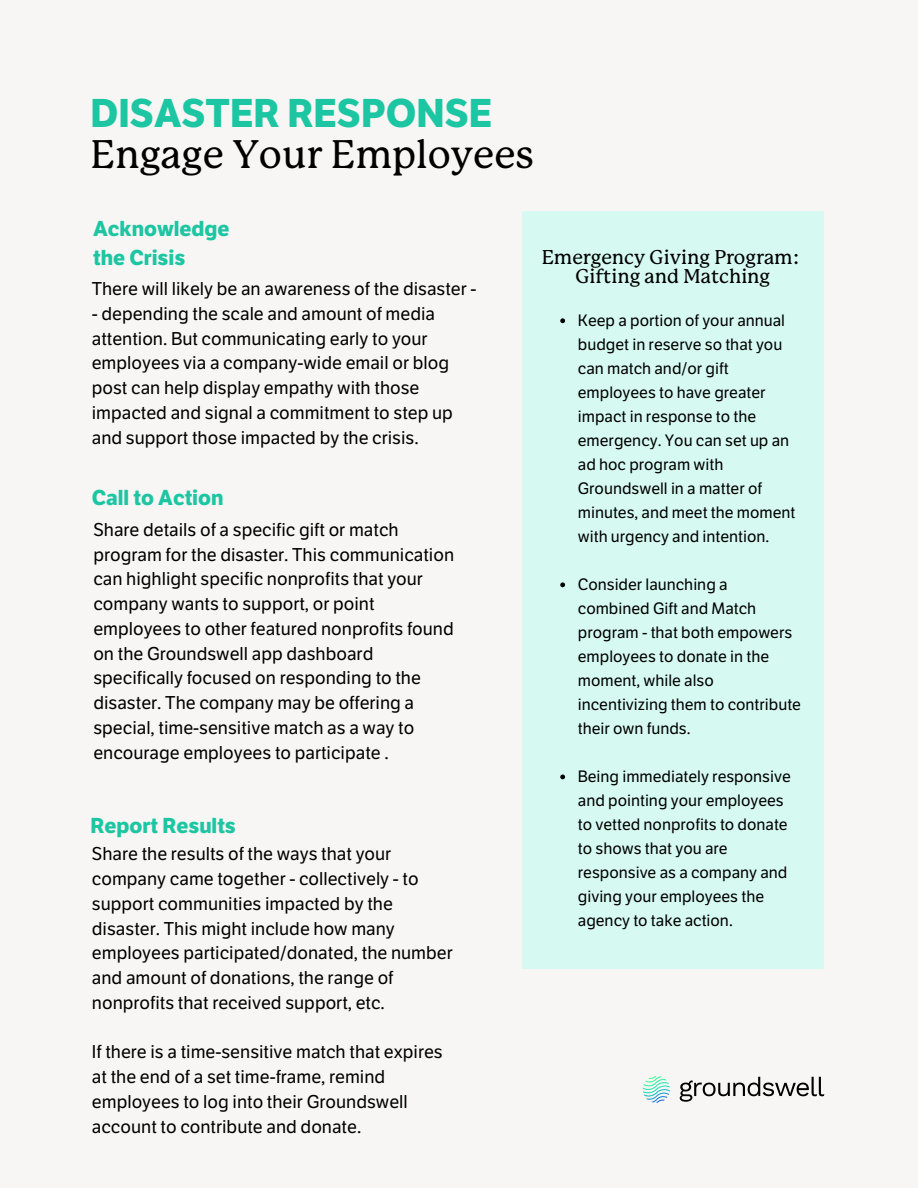
<style>
.page{position:relative;width:918px;height:1188px;background:#f7f6f4}
.page>*{position:absolute;margin:0;border:0;box-sizing:border-box;transform-origin:0 0}
.t1{font:500 39px "P22 Mackinac Pro";color:#000}
.t2{font:700 39px "LFT Etica";color:#1dc6a2}
.t3{font:700 21px/29.2px "LFT Etica";color:#1dc6a2}
.t4{font:500 19.5px/19.2px "P22 Mackinac Pro";color:#000;text-align:center}
.t5{font:18px/24.8px "LFT Etica";color:#000}
.t6{font:16.05px/24px "LFT Etica";color:#000}
</style>
<div class="page">
<div style="left:522px;top:212px;width:301px;height:757px;background:#d6f9f2"></div>
<svg style="left:643px;top:1076px;width:27px;height:27px"></svg>
<svg style="left:680px;top:1077px;width:144px;height:25px"></svg>
<svg style="left:560px;top:318px;width:5px;height:5px"></svg>
<svg style="left:560px;top:582px;width:5px;height:5px"></svg>
<svg style="left:560px;top:775px;width:5px;height:4px"></svg>
<h1 class="t2" style="left:91px;top:90px;width:403px">DISASTER RESPONSE</h1>
<h1 class="t1" style="left:91px;top:137px;width:445px">Engage Your Employees</h1>
<p class="t3" style="left:93px;top:214px;width:138px">Acknowledge the Crisis</p>
<p class="t5" style="left:92px;top:277px;width:386px">There will likely be an awareness of the disaster -</p>
<p class="t5" style="left:92px;top:302px;width:363px">- depending the scale and amount of media attention. But communicating early to your employees via a company-wide email or blog post can help display empathy with those impacted and signal a commitment to step up and support those impacted by the crisis.</p>
<p class="t3" style="left:92px;top:483px;width:133px">Call to Action</p>
<p class="t5" style="left:93px;top:518px;width:362px">Share details of a specific gift or match program for the disaster. This communication can highlight specific nonprofits that your company wants to support, or point employees to other featured nonprofits found on the Groundswell app dashboard specifically focused on responding to the disaster. The company may be offering a special, time-sensitive match as a way to encourage employees to participate .</p>
<p class="t3" style="left:91px;top:811px;width:147px">Report Results</p>
<p class="t5" style="left:92px;top:842px;width:362px">Share the results of the ways that your company came together - collectively - to support communities impacted by the disaster. This might include how many employees participated/donated, the number and amount of donations, the range of nonprofits that received support, etc.</p>
<p class="t5" style="left:92px;top:1040px;width:352px">If there is a time-sensitive match that expires at the end of a set time-frame, remind employees to log into their Groundswell account to contribute and donate.</p>
<p class="t4" style="left:542px;top:249px;width:259px">Emergency Giving Program:<br>Gifting and Matching</p>
<p class="t6" style="left:578px;top:308px;width:219px">Keep a portion of your annual budget in reserve so that you can match and/or gift employees to have greater impact in response to the emergency. You can set up an ad hoc program with<br>Groundswell in a matter of minutes, and meet the moment with urgency and intention.</p>
<p class="t6" style="left:578px;top:572px;width:225px">Consider launching a combined Gift and Match program - that both empowers employees to donate in the moment, while also incentivizing them to contribute their own funds.</p>
<p class="t6" style="left:578px;top:764px;width:214px">Being immediately responsive and pointing your employees to vetted nonprofits to donate to shows that you are responsive as a company and giving your employees the agency to take action.</p>
</div>
